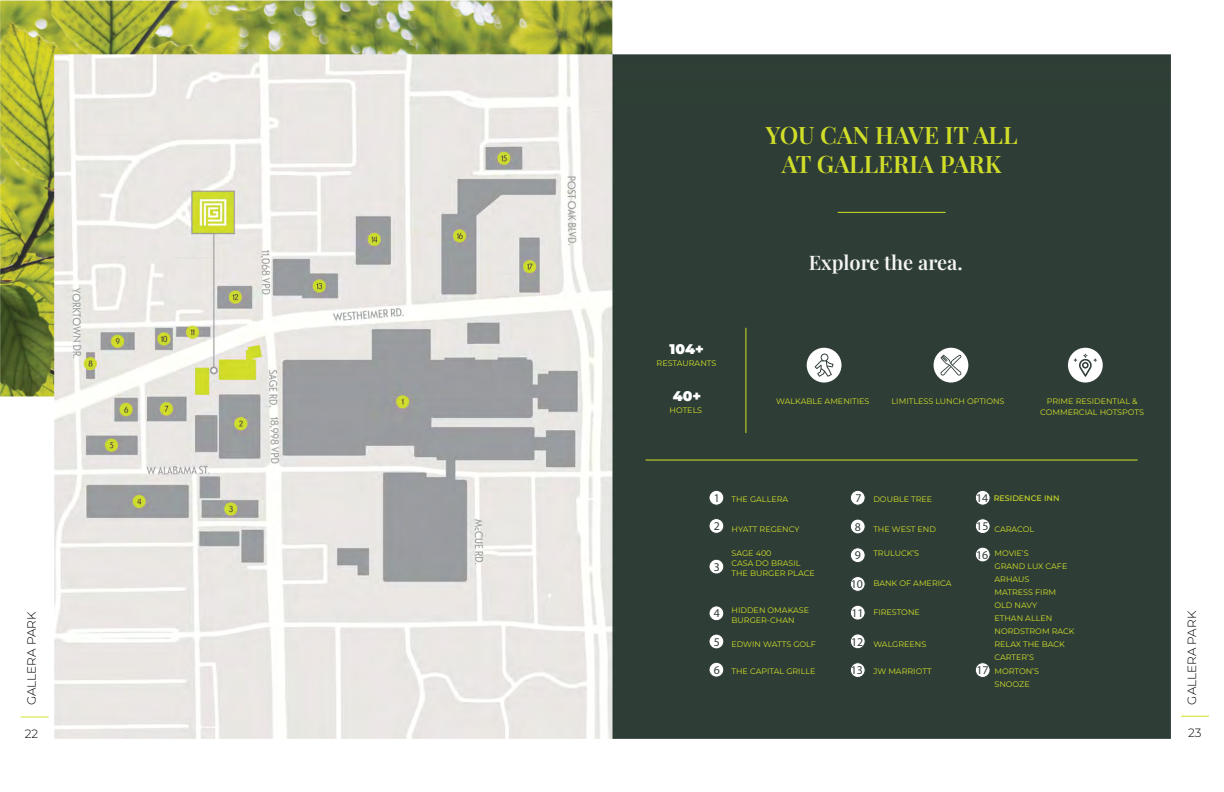
<style>
.page{position:relative;width:1224px;height:792px;background:#fff}
.page>*{position:absolute;margin:0;border:0;box-sizing:border-box;transform-origin:0 0}
.t1{font:600 24px/28.8px "Playfair Display";color:#d1de29;text-align:center}
.t2{font:600 20px "Playfair Display";color:#f5f5f5}
.t3{font:900 14px "Montserrat";color:#fff}
.t4{font:300 12px "Montserrat";color:#000}
.t5{font:11.9px "Myriad Pro";color:#303d38}
.t6{font:8px/13px "Montserrat";color:#d1de29}
.t7{font:500 8px "Montserrat";color:#d1de29}
.s1{font-family:"Myriad Pro";font-weight:400;font-size:11.9px;color:#303d38}
</style>
<div class="page">
<img style="left:0;top:0;width:1170px;height:738px">
<svg style="left:21px;top:717px;width:27px;height:1px"></svg>
<svg style="left:1181px;top:716px;width:28px;height:1px"></svg>
<hr style="left:838px;top:212px;width:108px;height:1px;background:#d1de29">
<div style="left:709px;top:490px;width:15px;height:16px;background:#fff;border:1px solid #303d38;border-radius:50%"></div>
<div style="left:709px;top:634px;width:15px;height:15px;background:#fff;border:1px solid #303d38;border-radius:50%"></div>
<div style="left:709px;top:662px;width:15px;height:15px;background:#fff;border:1px solid #303d38;border-radius:50%"></div>
<div style="left:709px;top:518px;width:15px;height:16px;background:#fff;border:1px solid #303d38;border-radius:50%"></div>
<div style="left:709px;top:559px;width:15px;height:15px;background:#fff;border:1px solid #303d38;border-radius:50%"></div>
<div style="left:709px;top:606px;width:15px;height:15px;background:#fff;border:1px solid #303d38;border-radius:50%"></div>
<div style="left:850px;top:576px;width:16px;height:16px;background:#fff;border:1px solid #303d38;border-radius:50%"></div>
<div style="left:850px;top:605px;width:16px;height:15px;background:#fff;border:1px solid #303d38;border-radius:50%"></div>
<div style="left:850px;top:634px;width:16px;height:15px;background:#fff;border:1px solid #303d38;border-radius:50%"></div>
<div style="left:850px;top:662px;width:16px;height:16px;background:#fff;border:1px solid #303d38;border-radius:50%"></div>
<div style="left:850px;top:519px;width:16px;height:15px;background:#fff;border:1px solid #303d38;border-radius:50%"></div>
<div style="left:850px;top:490px;width:16px;height:16px;background:#fff;border:1px solid #303d38;border-radius:50%"></div>
<div style="left:850px;top:547px;width:16px;height:16px;background:#fff;border:1px solid #303d38;border-radius:50%"></div>
<div style="left:1068px;top:348px;width:35px;height:35px;background:#fff;border-radius:50%"></div>
<svg style="left:1074px;top:354px;width:23px;height:23px"></svg>
<div style="left:807px;top:348px;width:35px;height:35px;background:#fff;border-radius:50%"></div>
<svg style="left:815px;top:354px;width:19px;height:23px"></svg>
<div style="left:934px;top:348px;width:34px;height:35px;background:#fff;border-radius:50%"></div>
<svg style="left:941px;top:355px;width:20px;height:21px"></svg>
<div style="left:975px;top:662px;width:15px;height:16px;background:#fff;border:1px solid #303d38;border-radius:50%"></div>
<svg style="left:975px;top:490px;width:16px;height:16px"></svg>
<div style="left:975px;top:518px;width:16px;height:16px;background:#fff;border:1px solid #303d38;border-radius:50%"></div>
<div style="left:975px;top:547px;width:16px;height:15px;background:#fff;border:1px solid #303d38;border-radius:50%"></div>
<hr style="left:646px;top:460px;width:492px;height:1px;background:#d1de29">
<hr style="left:746px;top:328px;width:1px;height:105px;background:#d1de29">
<h3 class="t4" style="left:23px;top:705px;width:95px;rotate:-90deg">GALLERA PARK</h3>
<h3 class="t4" style="left:25px;top:726px;width:15px">22</h3>
<h1 class="t1" style="left:766px;top:118px;width:253px">YOU CAN HAVE IT ALL<br>AT GALLERIA PARK</h1>
<h3 class="t3" style="left:670px;top:340px;width:36px">104+</h3>
<h3 class="t3" style="left:673px;top:386px;width:30px">40+</h3>
<p class="t6" style="left:670px;top:404px;width:34px">HOTELS</p>
<p class="t6" style="left:657px;top:357px;width:61px">RESTAURANTS</p>
<h2 class="t2" style="left:809px;top:246px;width:156px">Explore the area.</h2>
<p class="t6" style="left:776px;top:394px;width:95px">WALKABLE AMENITIES</p>
<p class="t6" style="left:892px;top:394px;width:114px">LIMITLESS LUNCH OPTIONS</p>
<p class="t6" style="left:1040px;top:395px;width:105px;line-height:11px;text-align:center">PRIME RESIDENTIAL &amp;<br>COMMERCIAL HOTSPOTS</p>
<h3 class="t5" style="left:714px;top:491px;width:8px">1</h3>
<h3 class="t5" style="left:714px;top:519px;width:8px">2</h3>
<h3 class="t5" style="left:714px;top:559px;width:8px">3</h3>
<h3 class="t5" style="left:714px;top:606px;width:8px">4</h3>
<h3 class="t5" style="left:714px;top:634px;width:8px">5</h3>
<h3 class="t5" style="left:714px;top:663px;width:8px">6</h3>
<p class="t7" style="left:976px;top:493px;width:85px"><span class="s1">14</span> RESIDENCE INN</p>
<h3 class="t5" style="left:976px;top:519px;width:14px">15</h3>
<h3 class="t5" style="left:976px;top:547px;width:14px">16</h3>
<h3 class="t5" style="left:855px;top:491px;width:8px">7</h3>
<p class="t6" style="left:732px;top:492px;width:58px">THE GALLERA</p>
<p class="t6" style="left:873px;top:492px;width:60px">DOUBLE TREE</p>
<p class="t6" style="left:873px;top:522px;width:64px">THE WEST END</p>
<p class="t6" style="left:995px;top:522px;width:41px">CARACOL</p>
<h3 class="t5" style="left:855px;top:519px;width:8px">8</h3>
<p class="t6" style="left:732px;top:522px;width:69px">HYATT REGENCY</p>
<p class="t6" style="left:732px;top:548px;width:85px;line-height:10px">SAGE 400<br>CASA DO BRASIL<br>THE BURGER PLACE</p>
<p class="t6" style="left:732px;top:604px;width:79px;line-height:10px">HIDDEN OMAKASE<br>BURGER-CHAN</p>
<p class="t6" style="left:732px;top:637px;width:86px">EDWIN WATTS GOLF</p>
<p class="t6" style="left:732px;top:665px;width:85px">THE CAPITAL GRILLE</p>
<p class="t6" style="left:873px;top:547px;width:47px">TRULUCK’S</p>
<p class="t6" style="left:873px;top:576px;width:80px">BANK OF AMERICA</p>
<p class="t6" style="left:873px;top:606px;width:48px">FIRESTONE</p>
<p class="t6" style="left:873px;top:637px;width:55px">WALGREENS</p>
<p class="t6" style="left:873px;top:665px;width:60px">JW MARRIOTT</p>
<p class="t6" style="left:995px;top:547px;width:82px">MOVIE’S<br>GRAND LUX CAFE<br>ARHAUS<br>MATRESS FIRM<br>OLD NAVY<br>ETHAN ALLEN<br>NORDSTROM RACK<br>RELAX THE BACK<br>CARTER’S</p>
<h3 class="t5" style="left:855px;top:548px;width:8px">9</h3>
<h3 class="t5" style="left:851px;top:577px;width:14px">10</h3>
<h3 class="t5" style="left:852px;top:605px;width:14px">11</h3>
<h3 class="t5" style="left:851px;top:634px;width:14px">12</h3>
<h3 class="t5" style="left:851px;top:663px;width:14px">13</h3>
<h3 class="t5" style="left:976px;top:663px;width:14px">17</h3>
<p class="t6" style="left:995px;top:665px;width:46px">MORTON’S<br>SNOOZE</p>
<h3 class="t4" style="left:1184px;top:705px;width:95px;rotate:-90deg">GALLERA PARK</h3>
<h3 class="t4" style="left:1188px;top:725px;width:15px">23</h3>
</div>
